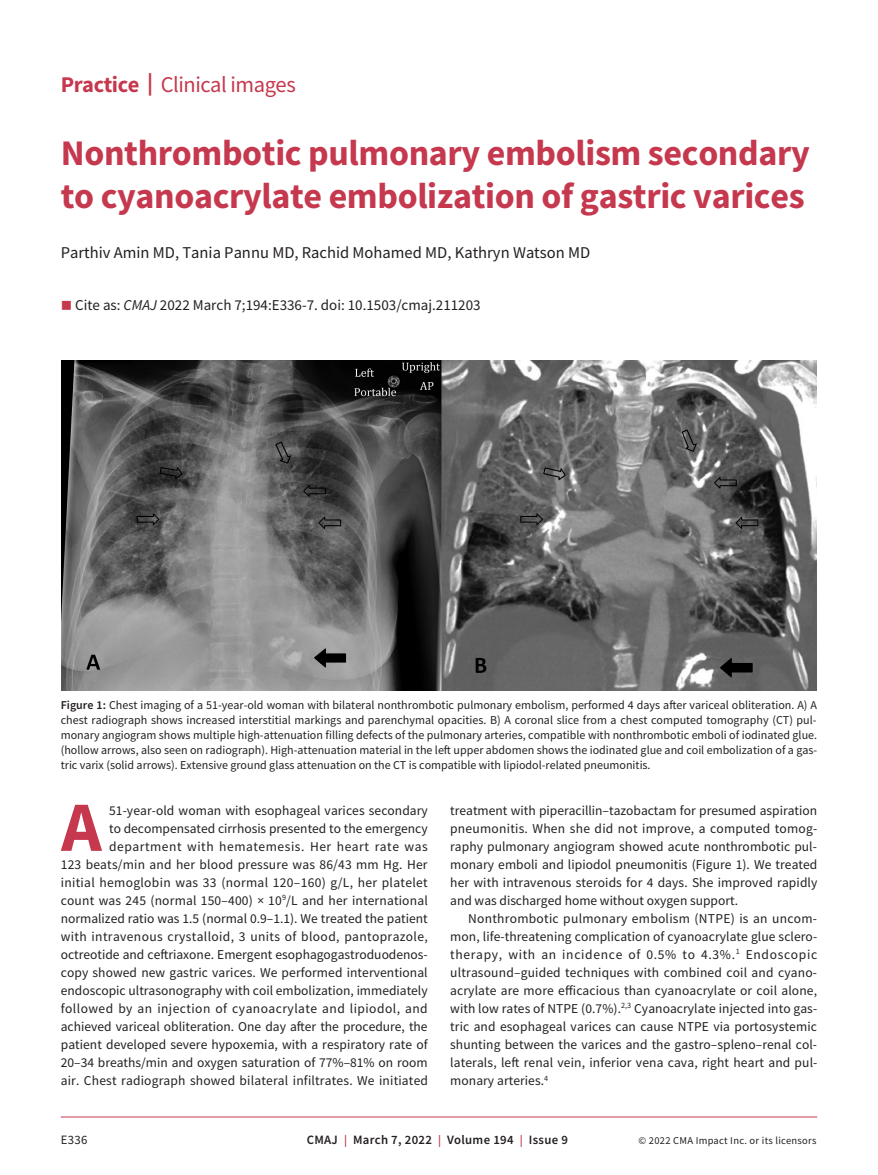
<style>
.page{position:relative;width:878px;height:1175px;background:#fff}
.page>*{position:absolute;margin:0;border:0;box-sizing:border-box;transform-origin:0 0}
.t1{font:700 70.65px "Source Sans Pro";color:#c5384e}
.t2{font:700 36px/43.2px "Source Sans Pro";letter-spacing:-.01em;color:#c5384e}
.t3{font:22.5px "Source Sans Pro";letter-spacing:-.02em;color:#c5384e}
.t4{font:16.5px "Source Sans Pro";color:#231f20}
.t5{font:15px "Source Sans Pro";color:#231f20}
.t6{font:13.5px/18px "Source Sans Pro";letter-spacing:.005em;color:#231f20;text-align:justify}
.t7{font:600 12.75px "Source Sans Pro";letter-spacing:.025em;color:#231f20}
.t8{font:12.75px "Source Sans Pro";color:#231f20}
.t9{font:12px/15px "Source Sans Pro";color:#231f20}
.t10{font:10.5px "Source Sans Pro";letter-spacing:.025em;color:#231f20}
.s1{font-weight:700}
.s2{color:#c5384e}
.s3{font-style:italic}
.s4{font-weight:600}
.s5{font-size:12px;color:#c5384e}
</style>
<div class="page">
<hr style="left:61px;top:1116px;width:756px;height:1px;background:#c5384e">
<img style="left:61px;top:360px;width:755px;height:330px">
<h3 class="t3" style="left:61px;top:70px;width:236px"><span class="s1">Practice |</span> Clinical images</h3>
<h2 class="t2" style="left:61px;top:131px;width:750px">Nonthrombotic pulmonary embolism secondary to cyanoacrylate embolization of gastric varices</h2>
<p class="t4" style="left:61px;top:242px;width:531px">Parthiv Amin MD, Tania Pannu MD, Rachid Mohamed MD, Kathryn Watson MD</p>
<p class="t5" style="left:61px;top:296px;width:421px"><span class="s2">■</span> Cite as: <span class="s3">CMAJ</span> 2022 March 7;194:E336-7. doi: 10.1503/cmaj.211203</p>
<p class="t9" style="left:61px;top:697px;width:758px"><span class="s4">Figure 1:</span> Chest imaging of a 51-year-old woman with bilateral nonthrombotic pulmonary embolism, performed 4 days after variceal obliteration. A) A chest radiograph shows increased interstitial markings and parenchymal opacities. B) A coronal slice from a chest computed tomography (CT) pul&shy;monary angiogram shows multiple high-attenuation filling defects of the pulmonary arteries, compatible with nonthrombotic emboli of iodinated glue. (hollow arrows, also seen on radiograph). High-attenuation material in the left upper abdomen shows the iodinated glue and coil embolization of a gas&shy;tric varix (solid arrows). Extensive ground glass attenuation on the CT is compatible with lipiodol-related pneumonitis.</p>
<h1 class="t1" style="left:61px;top:779px;width:42px">A</h1>
<p class="t6" style="left:61px;top:801px;width:369px;text-align:right">51-year-old woman with esophageal varices secondary<br>to decompensated cirrhosis presented to the emergency department with hematemesis. Her heart rate was<br>123 beats/min and her blood pressure was 86/43 mm Hg. Her initial hemoglobin was 33 (normal 120–160) g/L, her platelet count was 245 (normal 150–400) × 10<sup>9</sup>/L and her international normalized ratio was 1.5 (normal 0.9–1.1). We treated the patient with intravenous crystalloid, 3 units of blood, pantoprazole, octreotide and ceftriaxone. Emergent esophagogastroduodenos&shy;copy showed new gastric varices. We performed interventional endoscopic ultrasonography with coil embolization, immediately followed by an injection of cyanoacrylate and lipiodol, and achieved variceal obliteration. One day after the procedure, the patient developed severe hypoxemia, with a respiratory rate of 20–34 breaths/min and oxygen saturation of 77%–81% on room air. Chest radiograph showed bilateral infiltrates. We initiated</p>
<p class="t6" style="left:450px;top:801px;width:369px">treatment with piperacillin–tazobactam for presumed aspiration pneumonitis. When she did not improve, a computed tomog&shy;raphy pulmonary angiogram showed acute nonthrombotic pul&shy;monary emboli and lipiodol pneumonitis (Figure 1). We treated her with intravenous steroids for 4 days. She improved rapidly and was discharged home without oxygen support.</p>
<p class="t6" style="left:450px;top:909px;width:369px;text-indent:18px">Nonthrombotic pulmonary embolism (NTPE) is an uncom&shy;mon, life-threatening complication of cyanoacrylate glue sclero&shy;therapy, with an incidence of 0.5% to 4.3%.<sup>1</sup> Endoscopic ultrasound–guided techniques with combined coil and cyano&shy;acrylate are more efficacious than cyanoacrylate or coil alone, with low rates of NTPE (0.7%).<sup>2,3</sup> Cyanoacrylate injected into gas&shy;tric and esophageal varices can cause NTPE via portosystemic shunting between the varices and the gastro–spleno–renal col&shy;laterals, left renal vein, inferior vena cava, right heart and pul&shy;monary arteries.<sup>4</sup></p>
<p class="t8" style="left:61px;top:1132px;width:28px">E336</p>
<p class="t7" style="left:307px;top:1131px;width:263px">CMAJ <span class="s5">|</span> March 7, 2022 <span class="s5">|</span> Volume 194 <span class="s5">|</span> Issue 9</p>
<p class="t10" style="left:638px;top:1134px;width:179px">© 2022 CMA Impact Inc. or its licensors</p>
</div>
